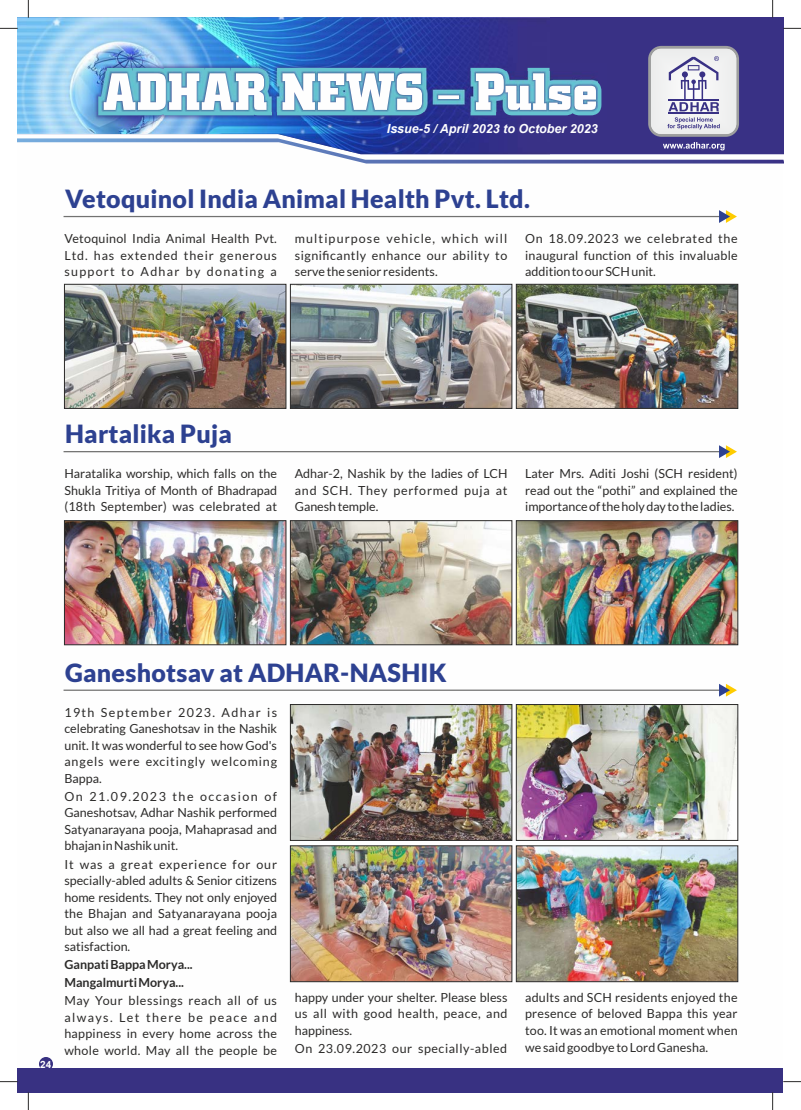
<style>
.page{position:relative;width:801px;height:1110px;background:#fff}
.page>*{position:absolute;margin:0;border:0;box-sizing:border-box;transform-origin:0 0}
.t1{font:900 25px "Lato";letter-spacing:.01em;color:#2d4191}
.t2{font:12.5px/16.5px "Lato";letter-spacing:.01em;color:#2b2a29;text-align:justify}
.t3{font:700 12.5px/18px "Lato";color:#2b2a29}
.t4{font:12.5px "Lato";letter-spacing:.045em;color:#2b2a29}
.t5{font:italic 700 12.5px "Arial";color:#fefefe}
.t6{font:700 10px "Arial";color:#fefefe}
</style>
<div class="page">
<div style="left:17px;top:18px;width:766px;height:120px;background:#393185"></div>
<img style="left:18px;top:18px;width:531px;height:120px">
<img style="left:93px;top:63px;width:513px;height:57px">
<svg style="left:98px;top:68px;width:503px;height:47px"></svg>
<svg style="left:648px;top:46px;width:91px;height:91px"></svg>
<div style="left:651px;top:49px;width:85px;height:85px;background:#eeefef;border-radius:10px"></div>
<svg style="left:17px;top:138px;width:766px;height:25px"></svg>
<svg style="left:668px;top:56px;width:51px;height:55px"></svg>
<hr style="left:668px;top:99px;width:51px;height:2px;background:#393185">
<hr style="left:668px;top:112px;width:51px;height:2px;background:#393185">
<svg style="left:667px;top:117px;width:53px;height:12px"></svg>
<div style="left:17px;top:1067px;width:766px;height:24px;background:#383182"></div>
<svg style="left:28px;top:0;width:1px;height:18px"></svg>
<svg style="left:28px;top:1091px;width:1px;height:18px"></svg>
<svg style="left:0;top:28px;width:18px;height:1px"></svg>
<svg style="left:783px;top:28px;width:18px;height:1px"></svg>
<svg style="left:772px;top:0;width:1px;height:18px"></svg>
<svg style="left:772px;top:1091px;width:1px;height:18px"></svg>
<img style="left:64px;top:283px;width:674px;height:126px">
<hr style="left:64px;top:216px;width:669px;height:1px;background:#727271">
<svg style="left:719px;top:210px;width:18px;height:13px"></svg>
<img style="left:64px;top:520px;width:674px;height:125px">
<hr style="left:64px;top:451px;width:669px;height:1px;background:#727271">
<svg style="left:719px;top:445px;width:18px;height:13px"></svg>
<hr style="left:64px;top:689px;width:669px;height:1px;background:#727271">
<svg style="left:719px;top:684px;width:18px;height:12px"></svg>
<img style="left:290px;top:704px;width:448px;height:277px">
<div style="left:39px;top:1056px;width:14px;height:14px;background:#383182;border-radius:7px"></div>
<p class="t5" style="left:387px;top:124px;width:212px">Issue-5 / April 2023 to October 2023</p>
<h1 class="t1" style="left:65px;top:188px;width:466px">Vetoquinol India Animal Health Pvt. Ltd.</h1>
<p class="t2" style="left:64px;top:231px;width:214px">Vetoquinol India Animal Health Pvt.<br>Ltd. has extended their generous support to Adhar by donating a</p>
<p class="t2" style="left:295px;top:231px;width:214px">multipurpose vehicle, which will significantly enhance our ability to serve the senior residents.</p>
<p class="t2" style="left:525px;top:231px;width:214px">On 18.09.2023 we celebrated the inaugural function of this invaluable addition to our SCH unit.</p>
<h1 class="t1" style="left:65px;top:423px;width:168px">Hartalika Puja</h1>
<p class="t2" style="left:64px;top:466px;width:214px">Haratalika worship, which falls on the Shukla Tritiya of Month of Bhadrapad (18th September) was celebrated at</p>
<p class="t2" style="left:295px;top:466px;width:214px">Adhar-2, Nashik by the ladies of LCH and SCH. They performed puja at Ganesh temple.</p>
<p class="t2" style="left:525px;top:466px;width:214px">Later Mrs. Aditi Joshi (SCH resident) read out the “pothi” and explained the importance of the holy day to the ladies.</p>
<p class="t6" style="left:40px;top:1059px;width:13px">24</p>
<h1 class="t1" style="left:65px;top:661px;width:383px">Ganeshotsav at ADHAR-NASHIK</h1>
<p class="t2" style="left:64px;top:704px;width:214px">19th September 2023. Adhar is celebrating Ganeshotsav in the Nashik unit. It was wonderful to see how God's angels were excitingly welcoming Bappa.</p>
<p class="t2" style="left:64px;top:788px;width:214px">On 21.09.2023 the occasion of Ganeshotsav, Adhar Nashik performed Satyanarayana pooja, Mahaprasad and bhajan in Nashik unit.</p>
<p class="t2" style="left:64px;top:856px;width:214px">It was a great experience for our specially-abled adults &amp; Senior citizens home residents. They not only enjoyed the Bhajan and Satyanarayana pooja but also we all had a great feeling and satisfaction.</p>
<p class="t3" style="left:64px;top:955px;width:130px">Ganpati Bappa Morya...<br>Mangalmurti Morya...</p>
<p class="t2" style="left:64px;top:992px;width:214px">May Your blessings reach all of us always. Let there be peace and happiness in every home across the whole world. May all the people be</p>
<p class="t2" style="left:295px;top:989px;width:214px">happy under your shelter. Please bless us all with good health, peace, and happiness.</p>
<p class="t4" style="left:295px;top:1042px;width:214px">On 23.09.2023 our specially-abled</p>
<p class="t2" style="left:525px;top:989px;width:214px">adults and SCH residents enjoyed the presence of beloved Bappa this year too. It was an emotional moment when we said goodbye to Lord Ganesha.</p>
</div>
